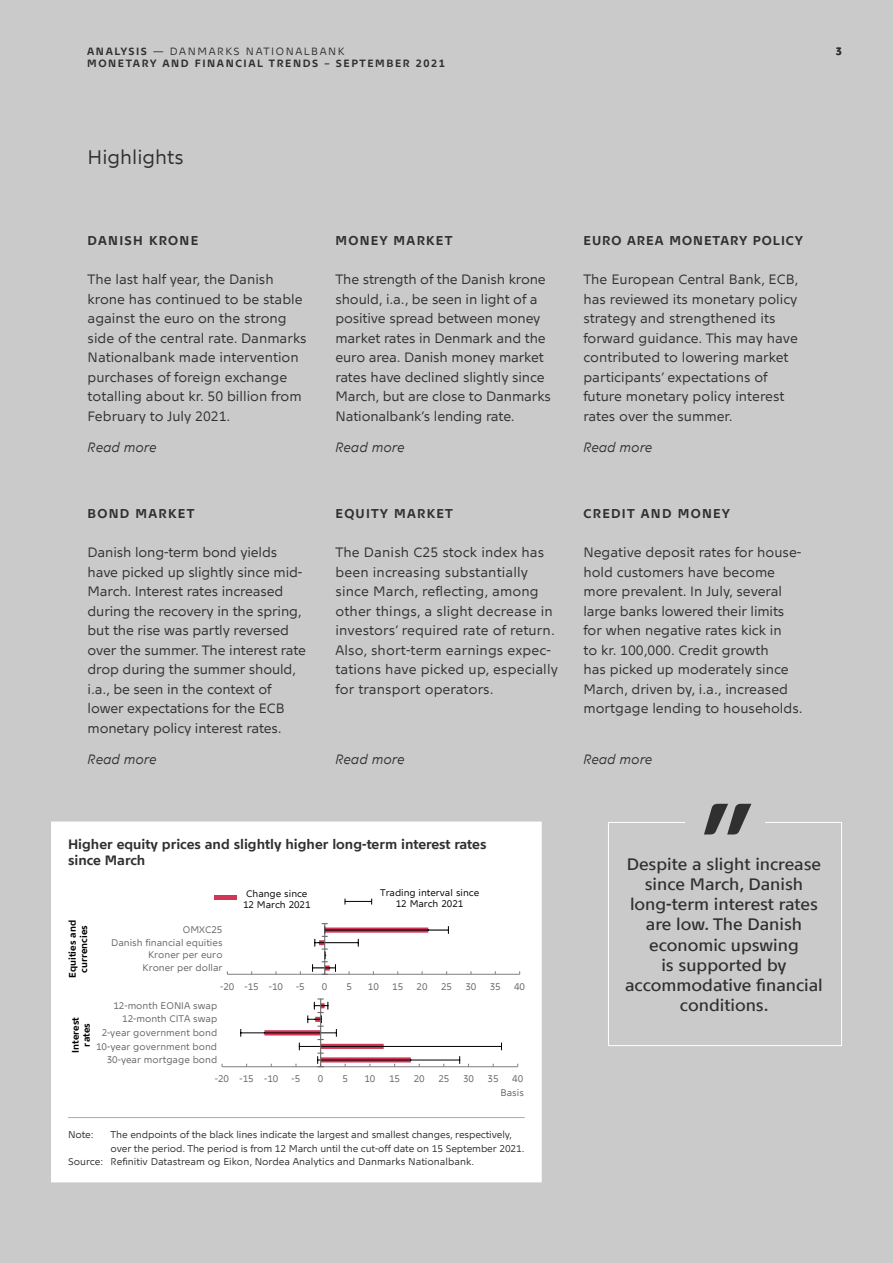
<style>
.page{position:relative;width:893px;height:1263px;background:#cacaca}
.page>*{position:absolute;margin:0;border:0;box-sizing:border-box;transform-origin:0 0}
.Boks_indhold_brød_7{font:19.5px "Nationalbank";color:#303030}
.Grå_side_-_citat{font:500 16.5px/20.2px "Nationalbank";color:#303030;text-align:center}
.Brød{font:13.5px/19.5px "Nationalbank";letter-spacing:-.005em;color:#303030}
.Boks_indhold_brød_7-2{font:13.5px/19.5px "Nationalbank";color:#303030}
.Elementoverskrift{font:700 13.5px/16.5px "Nationalbank";color:#303030}
.Brød-2{font:italic 13.5px "Nationalbank";color:#303030}
.Boks_indhold_brød_7-3{font:italic 13.5px "Nationalbank";color:#303030}
.grå_side_-_mellemrub{font:700 12.75px "Nationalbank";letter-spacing:.1em;color:#303030}
.grå_side_-_mellemrub-2{font:700 12.75px "Nationalbank";letter-spacing:.08em;color:#303030}
.Boks_indhold_brød_7-4{font:700 12.75px "Nationalbank";letter-spacing:.1em;color:#303030}
.Boks_indhold_brød_7-5{font:700 10.5px/12px "Nationalbank";letter-spacing:.15em;color:#303030}
.t1{font:10.5px "Nationalbank";letter-spacing:.15em;color:#303030}
.Note{font:9.75px/13.5px "Nationalbank";letter-spacing:-.01em;color:#303030}
.t2{font:9.6px "Nationalbank";letter-spacing:-.005em;color:#656565}
.t3{font:9.6px/11.4px "Nationalbank";letter-spacing:-.005em;color:#000;text-align:center}
.t4{font:700 9.6px/11.2px "Nationalbank";color:#000;text-align:center}
.s1{font-weight:400}
</style>
<div class="page">
<div style="left:608px;top:822px;width:234px;height:224px;border:1px solid #fff"></div>
<div style="left:685px;top:813px;width:80px;height:12px;background:#cacaca"></div>
<svg style="left:704px;top:804px;width:47px;height:30px"></svg>
<div style="left:51px;top:821px;width:491px;height:361px;background:#fff"></div>
<hr style="left:68px;top:1117px;width:457px;height:1px;background:#acacac">
<hr style="left:227px;top:974px;width:293px;height:1px;background:#858585">
<svg style="left:312px;top:923px;width:137px;height:52px"></svg>
<hr style="left:411px;top:1060px;width:49px;height:1px;background:#000">
<hr style="left:384px;top:1046px;width:117px;height:1px;background:#000">
<hr style="left:222px;top:1066px;width:296px;height:1px;background:#858585">
<svg style="left:240px;top:998px;width:171px;height:69px"></svg>
<div style="left:214px;top:895px;width:23px;height:5px;background:#d23656"></div>
<svg style="left:345px;top:898px;width:27px;height:6px"></svg>
<p class="Boks_indhold_brød_7-5" style="left:87px;top:45px;width:359px">ANALYSIS <span class="s1">— DANMARKS NATIONALBANK<br></span>MONETARY AND FINANCIAL TRENDS – SEPTEMBER 2021</p>
<p class="t1" style="left:276px;top:57px;width:35px">REND</p>
<p class="t1" style="left:358px;top:57px;width:43px">TEMBE</p>
<p class="t1" style="left:415px;top:57px;width:31px">2021</p>
<p class="Boks_indhold_brød_7-5" style="left:836px;top:45px;width:8px">3</p>
<p class="Boks_indhold_brød_7" style="left:88px;top:145px;width:98px">Highlights</p>
<p class="Boks_indhold_brød_7-4" style="left:88px;top:233px;width:112px">DANISH KRONE</p>
<p class="Boks_indhold_brød_7-2" style="left:88px;top:270px;width:221px">The last half year, the Danish krone has continued to be stable against the euro on the strong side of the central rate. Danmarks<br>Nationalbank made intervention purchases of foreign exchange totalling about kr. 50 billion from<br>February to July 2021.</p>
<p class="Boks_indhold_brød_7-3" style="left:88px;top:439px;width:70px">Read more</p>
<p class="grå_side_-_mellemrub" style="left:88px;top:506px;width:108px">BOND MARKET</p>
<p class="Brød" style="left:88px;top:543px;width:220px">Danish long-term bond yields have picked up slightly since mid-<br>March. Interest rates increased during the recovery in the spring, but the rise was partly reversed over the summer. The interest rate drop during the summer should, i.a., be seen in the context of lower expectations for the ECB monetary policy interest rates.</p>
<p class="Brød-2" style="left:88px;top:751px;width:70px">Read more</p>
<p class="grå_side_-_mellemrub" style="left:335px;top:233px;width:118px">MONEY MARKET</p>
<p class="Brød" style="left:335px;top:270px;width:217px">The strength of the Danish krone should, i.a., be seen in light of a positive spread between money market rates in Denmark and the euro area. Danish money market rates have declined slightly since<br>March, but are close to Danmarks<br>Nationalbank’s lending rate.</p>
<p class="Brød-2" style="left:335px;top:439px;width:70px">Read more</p>
<p class="grå_side_-_mellemrub" style="left:335px;top:506px;width:119px">EQUITY MARKET</p>
<p class="Brød" style="left:335px;top:543px;width:224px">The Danish C25 stock index has been increasing substantially since March, reflecting, among other things, a slight decrease in investors’ required rate of return.<br>Also, short-term earnings expec&shy;tations have picked up, especially for transport operators.</p>
<p class="Brød-2" style="left:335px;top:751px;width:70px">Read more</p>
<p class="grå_side_-_mellemrub-2" style="left:583px;top:233px;width:221px">EURO AREA MONETARY POLICY</p>
<p class="Brød" style="left:583px;top:270px;width:217px">The European Central Bank, ECB, has reviewed its monetary policy strategy and strengthened its forward guidance. This may have contributed to lowering market participants’ expectations of future monetary policy interest rates over the summer.</p>
<p class="Brød-2" style="left:583px;top:439px;width:70px">Read more</p>
<p class="grå_side_-_mellemrub" style="left:583px;top:506px;width:148px">CREDIT AND MONEY</p>
<p class="Brød" style="left:583px;top:543px;width:221px">Negative deposit rates for house&shy;hold customers have become more prevalent. In July, several large banks lowered their limits for when negative rates kick in<br>to kr. 100,000. Credit growth<br>has picked up moderately since<br>March, driven by, i.a., increased mortgage lending to households.</p>
<p class="Brød-2" style="left:583px;top:751px;width:70px">Read more</p>
<p class="Elementoverskrift" style="left:68px;top:835px;width:420px">Higher equity prices and slightly higher long-term interest rates since March</p>
<p class="t4" style="left:67px;top:977px;width:59px;rotate:-90deg">Equities and currencies</p>
<p class="t2" style="left:183px;top:924px;width:41px">OMXC25</p>
<p class="t2" style="left:111px;top:937px;width:113px">Danish financial equities</p>
<p class="t2" style="left:148px;top:949px;width:76px">Kroner per euro</p>
<p class="t2" style="left:143px;top:962px;width:81px">Kroner per dollar</p>
<p class="t3" style="left:243px;top:888px;width:69px">Change since<br>12 March 2021</p>
<p class="t3" style="left:380px;top:886px;width:101px">Trading interval since<br>12 March 2021</p>
<p class="t2" style="left:220px;top:980px;width:64px">-20 -15 -10</p>
<p class="t2" style="left:296px;top:980px;width:10px">-5</p>
<p class="t2" style="left:322px;top:980px;width:7px">0</p>
<p class="t2" style="left:346px;top:980px;width:7px">5</p>
<p class="t2" style="left:368px;top:980px;width:12px">10</p>
<p class="t2" style="left:392px;top:980px;width:12px">15</p>
<p class="t2" style="left:417px;top:980px;width:12px">20</p>
<p class="t2" style="left:441px;top:980px;width:12px">25</p>
<p class="t2" style="left:465px;top:980px;width:12px">30</p>
<p class="t2" style="left:490px;top:980px;width:12px">35</p>
<p class="t2" style="left:514px;top:980px;width:12px">40</p>
<p class="t2" style="left:113px;top:1000px;width:105px">12-month EONIA swap</p>
<p class="t2" style="left:122px;top:1013px;width:97px">12-month CITA swap</p>
<p class="t4" style="left:70px;top:1053px;width:37px;rotate:-90deg">Interest rates</p>
<p class="t2" style="left:102px;top:1027px;width:117px">2-year government bond</p>
<p class="t2" style="left:96px;top:1040px;width:123px">10-year government bond</p>
<p class="t2" style="left:107px;top:1054px;width:112px">30-year mortgage bond</p>
<p class="t2" style="left:215px;top:1073px;width:65px">-20 -15 -10</p>
<p class="t2" style="left:292px;top:1073px;width:10px">-5</p>
<p class="t2" style="left:318px;top:1073px;width:7px">0</p>
<p class="t2" style="left:342px;top:1073px;width:7px">5</p>
<p class="t2" style="left:364px;top:1073px;width:12px">10</p>
<p class="t2" style="left:389px;top:1073px;width:12px">15</p>
<p class="t2" style="left:414px;top:1073px;width:12px">20</p>
<p class="t2" style="left:438px;top:1073px;width:12px">25</p>
<p class="t2" style="left:463px;top:1073px;width:12px">30</p>
<p class="t2" style="left:488px;top:1073px;width:12px">35</p>
<p class="t2" style="left:512px;top:1073px;width:12px">40</p>
<p class="t2" style="left:500px;top:1086px;width:25px">Basis</p>
<p class="Note" style="left:68px;top:1128px;width:27px">Note:</p>
<p class="Note" style="left:111px;top:1128px;width:415px">The endpoints of the black lines indicate the largest and smallest changes, respectively, over the period. The period is from 12 March until the cut-off date on 15 September 2021.</p>
<p class="Note" style="left:68px;top:1155px;width:408px">Source: Refinitiv Datastream og Eikon, Nordea Analytics and Danmarks Nationalbank.</p>
<p class="Grå_side_-_citat" style="left:625px;top:853px;width:199px">Despite a slight increase since March, Danish long-term interest rates are low. The Danish economic upswing<br>is supported by accommodative financial conditions.</p>
</div>
